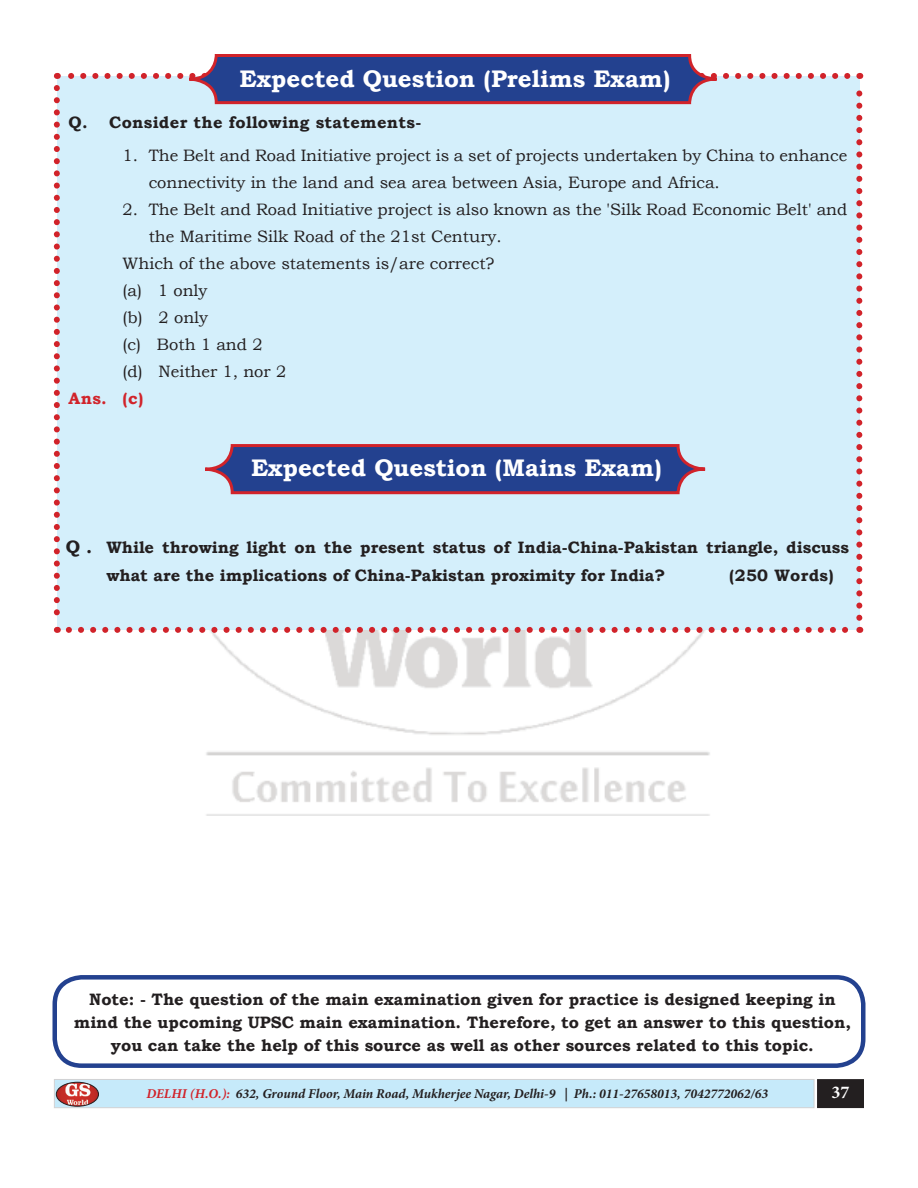
<style>
.page{position:relative;width:918px;height:1188px;background:#fff}
.page>*{position:absolute;margin:0;border:0;box-sizing:border-box;transform-origin:0 0}
.t1{font:700 24px "Bookman Old Style";color:#fff}
.t2{font:700 18px "Minion Pro";color:#fff}
.t3{font:700 16.5px/22.8px "Bookman Old Style";color:#231f20}
.t4{font:16.5px/27px "Bookman Old Style";color:#231f20}
.t5{font:700 16.5px "Bookman Old Style";letter-spacing:.02em;color:#231f20}
.t6{font:700 16.5px "Bookman Old Style";color:#d1232a}
.t7{font:italic 700 13.5px "Minion Pro";color:#231f20}
.s1{font-size:18px}
.s2{color:#d1232a}
</style>
<div class="page">
<img style="left:206px;top:633px;width:504px;height:182px">
<div style="left:54px;top:1079px;width:760px;height:29px;background:#c6eafa;border:1px solid #d1d2d4"></div>
<div style="left:818px;top:1080px;width:45px;height:27px;background:#231f20"></div>
<div style="left:817px;top:1079px;width:47px;height:29px;border:2px solid #231f20"></div>
<img style="left:56px;top:1082px;width:43px;height:24px">
<div style="left:56px;top:1082px;width:43px;height:24px;border:1px solid #231f20;border-radius:50%"></div>
<svg style="left:54px;top:54px;width:808px;height:579px;background:#c5daec"></svg>
<div style="left:52px;top:975px;width:814px;height:93px;border:4px solid #23418f;border-radius:27px"></div>
<h1 class="t1" style="left:240px;top:61px;width:433px">Expected Question (Prelims Exam)</h1>
<p class="t5" style="left:69px;top:110px;width:354px">Q. Consider the following statements-</p>
<p class="t4" style="left:149px;top:142px;width:700px;text-indent:-26px">1. The Belt and Road Initiative project is a set of projects undertaken by China to enhance connectivity in the land and sea area between Asia, Europe and Africa.</p>
<p class="t4" style="left:123px;top:196px;width:726px">2. The Belt and Road Initiative project is also known as the 'Silk Road Economic Belt' and</p>
<p class="t4" style="left:149px;top:223px;width:355px">the Maritime Silk Road of the 21st Century.</p>
<p class="t4" style="left:123px;top:250px;width:373px">Which of the above statements is/are correct?</p>
<p class="t4" style="left:123px;top:277px;width:86px">(a) 1 only</p>
<p class="t4" style="left:123px;top:304px;width:87px">(b) 2 only</p>
<p class="t4" style="left:123px;top:331px;width:141px">(c) Both 1 and 2</p>
<p class="t4" style="left:123px;top:358px;width:165px">(d) Neither 1, nor 2</p>
<p class="t6" style="left:69px;top:386px;width:76px">Ans. (c)</p>
<h1 class="t1" style="left:251px;top:450px;width:412px">Expected Question (Mains Exam)</h1>
<p class="t3" style="left:106px;top:533px;width:744px;line-height:28.5px;text-indent:-40px"><span class="s1">Q .</span> While throwing light on the present status of India-China-Pakistan triangle, discuss what are the implications of China-Pakistan proximity for India?</p>
<p class="t5" style="left:729px;top:564px;width:106px">(250 Words)</p>
<p class="t3" style="left:74px;top:988px;width:779px;text-align:center">Note: - The question of the main examination given for practice is designed keeping in mind the upcoming UPSC main examination. Therefore, to get an answer to this question, you can take the help of this source as well as other sources related to this topic.</p>
<p class="t7" style="left:146px;top:1085px;width:623px"><span class="s2">DELHI (H.O.):</span> 632, Ground Floor, Main Road, Mukherjee Nagar, Delhi-9 | Ph.: 011-27658013, 7042772062/63</p>
<p class="t2" style="left:832px;top:1079px;width:19px">37</p>
</div>
